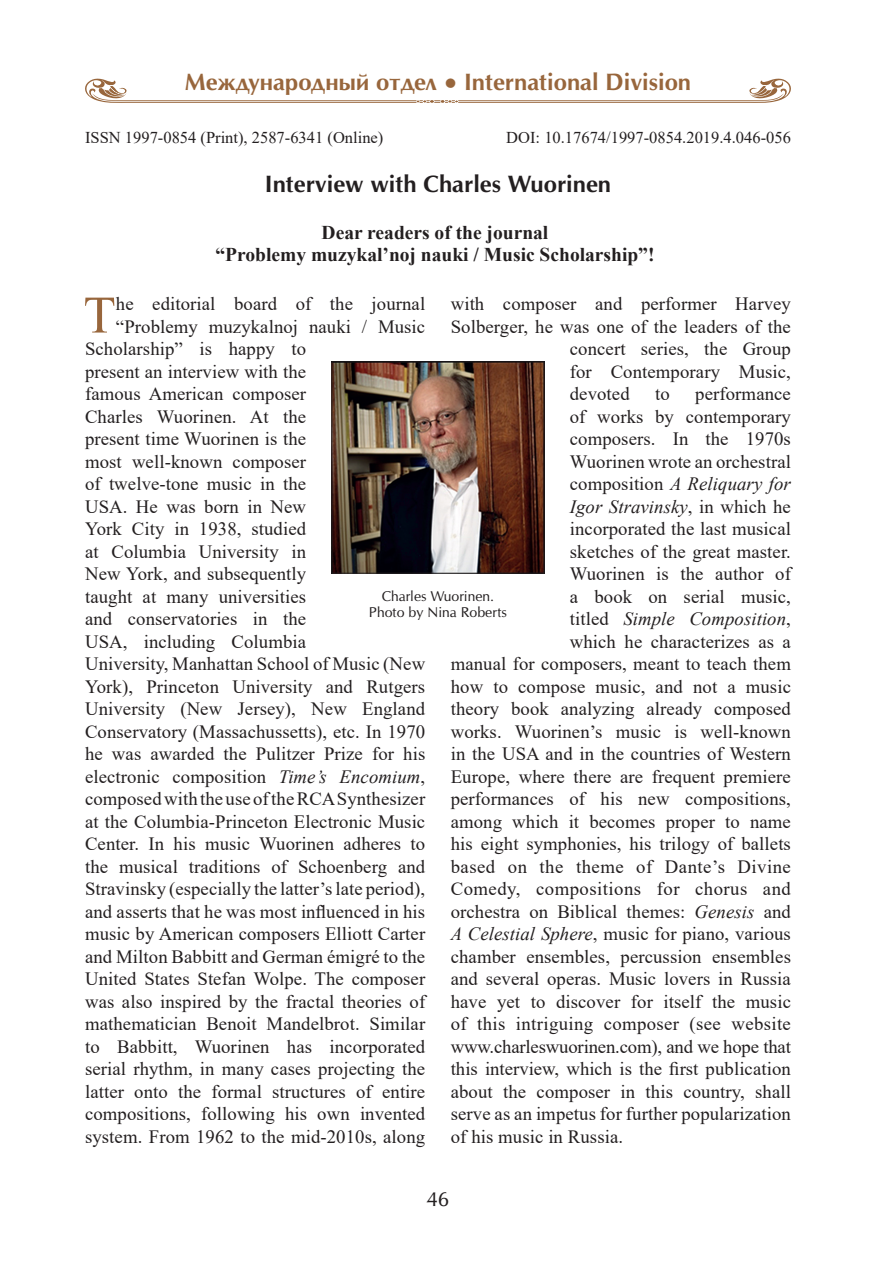
<style>
.page{position:relative;width:893px;height:1263px;background:#fff}
.page>*{position:absolute;margin:0;border:0;box-sizing:border-box;transform-origin:0 0}
.Примечание{font:52.8px "Times New Roman";color:#98663c}
.Рубрика{font:700 22.5px "Opium New C";color:#98663c}
.Заголовок{font:700 22.5px "Opium New C";color:#231f20}
.Глава1{font:700 19.5px/22.8px "Times New Roman";color:#231f20;text-align:center}
.t1{font:19.5px "Opium New C";color:#231f20}
.Примечание-2{font:18.75px "Times New Roman";letter-spacing:.005em;color:#231f20}
.Примечание-3{font:italic 18.75px "Times New Roman";letter-spacing:.005em;color:#231f20}
.Примечание-4{font:18.75px "Times New Roman";letter-spacing:.025em;color:#231f20}
.Удк{font:16.5px "Times New Roman";color:#231f20}
.Фото{font:13.5px "Opium New C";color:#231f20}
.s1{font-size:18px}
.s2{font-style:normal}
.s3{font-style:italic}
</style>
<div class="page">
<img style="left:334px;top:364px;width:208px;height:207px">
<div style="left:332px;top:362px;width:212px;height:211px;border:1px solid #231f20"></div>
<svg style="left:85px;top:78px;width:706px;height:25px"></svg>
<p class="Рубрика" style="left:185px;top:68px;width:508px">Международный отдел <span class="s1">•</span> International Division</p>
<p class="Удк" style="left:85px;top:126px;width:300px">ISSN 1997-0854 (Print), 2587-6341 (Online)</p>
<p class="Удк" style="left:506px;top:126px;width:286px">DOI: 10.17674/1997-0854.2019.4.046-056</p>
<p class="Заголовок" style="left:265px;top:170px;width:348px">Interview with Charles Wuorinen</p>
<p class="Глава1" style="left:215px;top:220px;width:440px">Dear readers of the journal<br>“Problemy muzykal’noj nauki / Music Scholarship”!</p>
<p class="Примечание" style="left:83px;top:278px;width:34px">T</p>
<p class="Примечание-2" style="left:116px;top:291px;width:311px">he editorial board of the journal</p>
<p class="Примечание-2" style="left:451px;top:291px;width:342px">with composer and performer Harvey</p>
<p class="Примечание-2" style="left:451px;top:313px;width:342px">Solberger, he was one of the leaders of the</p>
<p class="Примечание-2" style="left:570px;top:336px;width:223px">concert series, the Group</p>
<p class="Примечание-2" style="left:570px;top:358px;width:223px">for Contemporary Music,</p>
<p class="Примечание-2" style="left:570px;top:381px;width:61px">devoted</p>
<p class="Примечание-2" style="left:655px;top:381px;width:16px">to</p>
<p class="Примечание-2" style="left:695px;top:381px;width:97px">performance</p>
<p class="Примечание-2" style="left:570px;top:403px;width:223px">of works by contemporary</p>
<p class="Примечание-2" style="left:570px;top:426px;width:223px">composers. In the 1970s</p>
<p class="Примечание-2" style="left:570px;top:448px;width:223px">Wuorinen wrote an orchestral</p>
<p class="Примечание-3" style="left:570px;top:471px;width:223px"><span class="s2">composition</span> A Reliquary for</p>
<p class="Примечание-3" style="left:570px;top:493px;width:223px">Igor Stravinsky<span class="s2">, in which he</span></p>
<p class="Примечание-2" style="left:570px;top:516px;width:223px">incorporated the last musical</p>
<p class="Примечание-2" style="left:570px;top:538px;width:223px">sketches of the great master.</p>
<p class="Примечание-2" style="left:570px;top:561px;width:223px">Wuorinen is the author of</p>
<p class="Примечание-2" style="left:570px;top:583px;width:223px">a book on serial music,</p>
<p class="Примечание-3" style="left:570px;top:606px;width:223px"><span class="s2">titled</span> Simple Composition<span class="s2">,</span></p>
<p class="Примечание-2" style="left:570px;top:628px;width:223px">which he characterizes as a</p>
<p class="Примечание-2" style="left:451px;top:651px;width:342px">manual for composers, meant to teach them</p>
<p class="Примечание-2" style="left:451px;top:673px;width:342px">how to compose music, and not a music</p>
<p class="Примечание-2" style="left:451px;top:696px;width:342px">theory book analyzing already composed</p>
<p class="Примечание-2" style="left:451px;top:718px;width:342px">works. Wuorinen’s music is well-known</p>
<p class="Примечание-2" style="left:451px;top:741px;width:342px">in the USA and in the countries of Western</p>
<p class="Примечание-2" style="left:451px;top:763px;width:342px">Europe, where there are frequent premiere</p>
<p class="Примечание-2" style="left:451px;top:786px;width:342px">performances of his new compositions,</p>
<p class="Примечание-2" style="left:451px;top:808px;width:342px">among which it becomes proper to name</p>
<p class="Примечание-2" style="left:451px;top:831px;width:342px">his eight symphonies, his trilogy of ballets</p>
<p class="Примечание-4" style="left:451px;top:853px;width:342px">based on the theme of Dante’s Divine</p>
<p class="Примечание-4" style="left:451px;top:876px;width:342px">Comedy, compositions for chorus and</p>
<p class="Примечание-2" style="left:451px;top:898px;width:342px">orchestra on Biblical themes: <span class="s3">Genesis</span> and</p>
<p class="Примечание-2" style="left:451px;top:921px;width:342px"><span class="s3">A Celestial Sphere</span>, music for piano, various</p>
<p class="Примечание-2" style="left:451px;top:943px;width:342px">chamber ensembles, percussion ensembles</p>
<p class="Примечание-2" style="left:451px;top:966px;width:342px">and several operas. Music lovers in Russia</p>
<p class="Примечание-2" style="left:451px;top:988px;width:342px">have yet to discover for itself the music</p>
<p class="Примечание-2" style="left:451px;top:1011px;width:342px">of this intriguing composer (see website</p>
<p class="Примечание-2" style="left:451px;top:1033px;width:342px">www.charleswuorinen.com), and we hope that</p>
<p class="Примечание-2" style="left:451px;top:1056px;width:342px">this interview, which is the first publication</p>
<p class="Примечание-2" style="left:451px;top:1078px;width:342px">about the composer in this country, shall</p>
<p class="Примечание-2" style="left:451px;top:1101px;width:342px">serve as an impetus for further popularization</p>
<p class="Примечание-2" style="left:451px;top:1123px;width:174px">of his music in Russia.</p>
<p class="Примечание-2" style="left:116px;top:313px;width:311px">“Problemy muzykalnoj nauki / Music</p>
<p class="Примечание-2" style="left:85px;top:336px;width:223px">Scholarship” is happy to</p>
<p class="Примечание-2" style="left:85px;top:358px;width:223px">present an interview with the</p>
<p class="Примечание-2" style="left:85px;top:381px;width:223px">famous American composer</p>
<p class="Примечание-2" style="left:85px;top:403px;width:223px">Charles Wuorinen. At the</p>
<p class="Примечание-2" style="left:85px;top:426px;width:223px">present time Wuorinen is the</p>
<p class="Примечание-2" style="left:85px;top:448px;width:223px">most well-known composer</p>
<p class="Примечание-2" style="left:85px;top:471px;width:223px">of twelve-tone music in the</p>
<p class="Примечание-2" style="left:85px;top:493px;width:223px">USA. He was born in New</p>
<p class="Примечание-2" style="left:85px;top:516px;width:223px">York City in 1938, studied</p>
<p class="Примечание-2" style="left:85px;top:538px;width:223px">at Columbia University in</p>
<p class="Примечание-2" style="left:85px;top:561px;width:223px">New York, and subsequently</p>
<p class="Примечание-2" style="left:85px;top:583px;width:223px">taught at many universities</p>
<p class="Примечание-2" style="left:85px;top:606px;width:223px">and conservatories in the</p>
<p class="Примечание-2" style="left:85px;top:628px;width:223px">USA, including Columbia</p>
<p class="Примечание-2" style="left:85px;top:651px;width:342px">University, Manhattan School of Music (New</p>
<p class="Примечание-2" style="left:85px;top:673px;width:342px">York), Princeton University and Rutgers</p>
<p class="Примечание-2" style="left:85px;top:696px;width:342px">University (New Jersey), New England</p>
<p class="Примечание-2" style="left:85px;top:718px;width:342px">Conservatory (Massachussetts), etc. In 1970</p>
<p class="Примечание-2" style="left:85px;top:741px;width:342px">he was awarded the Pulitzer Prize for his</p>
<p class="Примечание-2" style="left:85px;top:763px;width:342px">electronic composition <span class="s3">Time’s Encomium</span>,</p>
<p class="Примечание-2" style="left:85px;top:786px;width:342px">composed with the use of the RCA Synthesizer</p>
<p class="Примечание-2" style="left:85px;top:808px;width:342px">at the Columbia-Princeton Electronic Music</p>
<p class="Примечание-2" style="left:85px;top:831px;width:342px">Center. In his music Wuorinen adheres to</p>
<p class="Примечание-2" style="left:85px;top:853px;width:342px">the musical traditions of Schoenberg and</p>
<p class="Примечание-2" style="left:85px;top:876px;width:342px">Stravinsky (especially the latter’s late period),</p>
<p class="Примечание-2" style="left:85px;top:898px;width:342px">and asserts that he was most influenced in his</p>
<p class="Примечание-2" style="left:85px;top:921px;width:342px">music by American composers Elliott Carter</p>
<p class="Примечание-2" style="left:85px;top:943px;width:342px">and Milton Babbitt and German émigré to the</p>
<p class="Примечание-2" style="left:85px;top:966px;width:342px">United States Stefan Wolpe. The composer</p>
<p class="Примечание-2" style="left:85px;top:988px;width:342px">was also inspired by the fractal theories of</p>
<p class="Примечание-2" style="left:85px;top:1011px;width:342px">mathematician Benoit Mandelbrot. Similar</p>
<p class="Примечание-2" style="left:85px;top:1033px;width:342px">to Babbitt, Wuorinen has incorporated</p>
<p class="Примечание-2" style="left:85px;top:1056px;width:342px">serial rhythm, in many cases projecting the</p>
<p class="Примечание-2" style="left:85px;top:1078px;width:342px">latter onto the formal structures of entire</p>
<p class="Примечание-2" style="left:85px;top:1101px;width:342px">compositions, following his own invented</p>
<p class="Примечание-2" style="left:85px;top:1123px;width:342px">system. From 1962 to the mid-2010s, along</p>
<p class="Фото" style="left:382px;top:588px;width:114px">Charles Wuorinen.</p>
<p class="Фото" style="left:369px;top:604px;width:140px">Photo by Nina Roberts</p>
<p class="t1" style="left:427px;top:1187px;width:24px">46</p>
</div>
